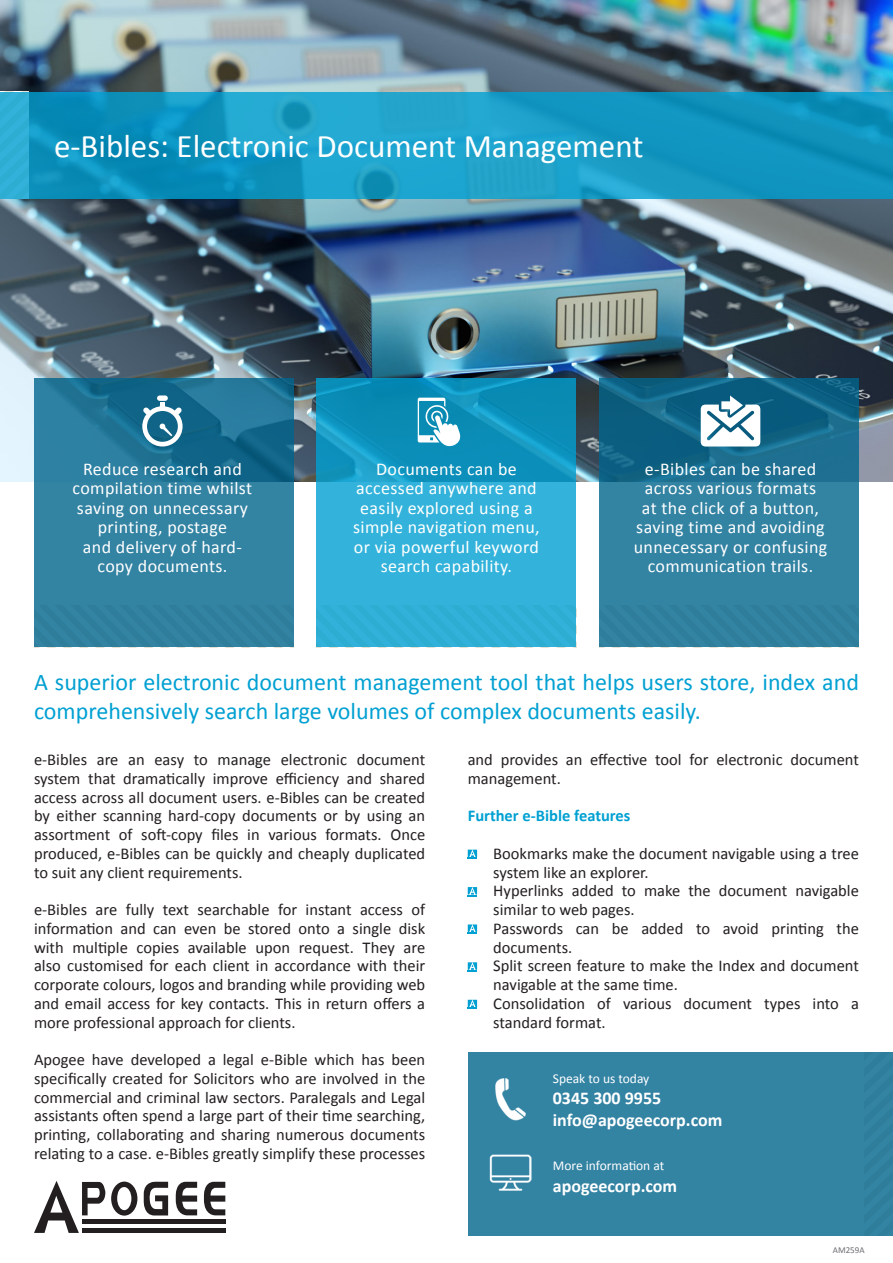
<style>
.page{position:relative;width:893px;height:1263px;background:#fff}
.page>*{position:absolute;margin:0;border:0;box-sizing:border-box;transform-origin:0 0}
.t1{font:33px "Calibri";color:#fff}
.t2{font:24px/28.8px "Calibri";color:#00a0d2}
.t3{font:18px/19.5px "Calibri";letter-spacing:.02em;color:#fff;text-align:center}
.t4{font:700 18px "Calibri";color:#fff}
.t5{font:16.5px/18.8px "Calibri";color:#231f20}
.t6{font:700 16.5px "Calibri";color:#00a0d2}
.t7{font:13.5px "Calibri";color:#fff}
.t8{font:9px "Calibri";color:#6c6d70}
</style>
<div class="page">
<img style="left:0;top:0;width:893px;height:482px">
<svg style="left:34px;top:378px;width:259px;height:269px;background:#2a7c9c"></svg>
<svg style="left:317px;top:378px;width:259px;height:269px;background:#24a5ce"></svg>
<svg style="left:600px;top:378px;width:259px;height:269px;background:#277898"></svg>
<hr style="left:82px;top:1219px;width:143px;height:4px;background:#231f20">
<svg style="left:143px;top:1181px;width:25px;height:34px"></svg>
<svg style="left:175px;top:1182px;width:22px;height:34px"></svg>
<svg style="left:203px;top:1182px;width:22px;height:34px"></svg>
<svg style="left:111px;top:1181px;width:26px;height:34px"></svg>
<svg style="left:34px;top:1181px;width:71px;height:52px"></svg>
<hr style="left:82px;top:1229px;width:143px;height:4px;background:#231f20">
<svg style="left:0;top:92px;width:893px;height:106px;background:#1599c3"></svg>
<div style="left:468px;top:1052px;width:425px;height:184px;background:#3383a3"></div>
<img style="left:495px;top:1078px;width:31px;height:42px">
<img style="left:489px;top:1154px;width:42px;height:37px">
<svg style="left:418px;top:398px;width:44px;height:48px"></svg>
<div style="left:157px;top:395px;width:11px;height:6px;background:#fff;border-radius:3px"></div>
<svg style="left:142px;top:403px;width:41px;height:43px"></svg>
<svg style="left:701px;top:395px;width:59px;height:51px"></svg>
<svg style="left:468px;top:850px;width:9px;height:9px"></svg>
<svg style="left:468px;top:887px;width:9px;height:10px"></svg>
<svg style="left:468px;top:924px;width:9px;height:10px"></svg>
<svg style="left:468px;top:962px;width:9px;height:10px"></svg>
<svg style="left:468px;top:1000px;width:9px;height:9px"></svg>
<p class="t1" style="left:54px;top:126px;width:591px">e-Bibles: Electronic Document Management</p>
<p class="t3" style="left:73px;top:459px;width:181px">Reduce research and compilation time whilst saving on unnecessary printing, postage<br>and delivery of hard&shy;copy documents.</p>
<p class="t3" style="left:353px;top:459px;width:188px">Documents can be accessed anywhere and easily explored using a simple navigation menu, or via powerful keyword search capability.</p>
<p class="t3" style="left:634px;top:459px;width:195px">e-Bibles can be shared across various formats<br>at the click of a button, saving time and avoiding unnecessary or confusing communication trails.</p>
<p class="t2" style="left:34px;top:668px;width:826px">A superior electronic document management tool that helps users store, index and comprehensively search large volumes of complex documents easily.</p>
<p class="t5" style="left:34px;top:750px;width:393px;text-align:justify">e-Bibles are an easy to manage electronic document system that dramatically improve efficiency and shared access across all document users. e-Bibles can be created by either scanning hard-copy documents or by using an assortment of soft-copy files in various formats. Once produced, e-Bibles can be quickly and cheaply duplicated to suit any client requirements.</p>
<p class="t5" style="left:34px;top:900px;width:393px;text-align:justify">e-Bibles are fully text searchable for instant access of information and can even be stored onto a single disk with multiple copies available upon request. They are also customised for each client in accordance with their corporate colours, logos and branding while providing web and email access for key contacts. This in return offers a more professional approach for clients.</p>
<p class="t5" style="left:34px;top:1050px;width:393px;text-align:justify">Apogee have developed a legal e-Bible which has been specifically created for Solicitors who are involved in the commercial and criminal law sectors. Paralegals and Legal assistants often spend a large part of their time searching, printing, collaborating and sharing numerous documents relating to a case. e-Bibles greatly simplify these processes</p>
<p class="t5" style="left:468px;top:750px;width:393px">and provides an effective tool for electronic document management.</p>
<p class="t6" style="left:468px;top:805px;width:164px">Further e-Bible features</p>
<p class="t5" style="left:493px;top:844px;width:367px">Bookmarks make the document navigable using a tree system like an explorer.</p>
<p class="t5" style="left:493px;top:881px;width:367px">Hyperlinks added to make the document navigable similar to web pages.</p>
<p class="t5" style="left:493px;top:919px;width:367px">Passwords can be added to avoid printing the documents.</p>
<p class="t5" style="left:493px;top:956px;width:367px">Split screen feature to make the Index and document navigable at the same time.</p>
<p class="t5" style="left:493px;top:994px;width:367px">Consolidation of various document types into a standard format.</p>
<p class="t7" style="left:553px;top:1070px;width:98px">Speak to us today</p>
<p class="t4" style="left:553px;top:1087px;width:110px">0345 300 9955</p>
<p class="t4" style="left:553px;top:1108px;width:171px">info@apogeecorp.com</p>
<p class="t7" style="left:553px;top:1157px;width:113px">More information at</p>
<p class="t4" style="left:553px;top:1174px;width:126px">apogeecorp.com</p>
<p class="t8" style="left:833px;top:1244px;width:33px">AM259A</p>
</div>
